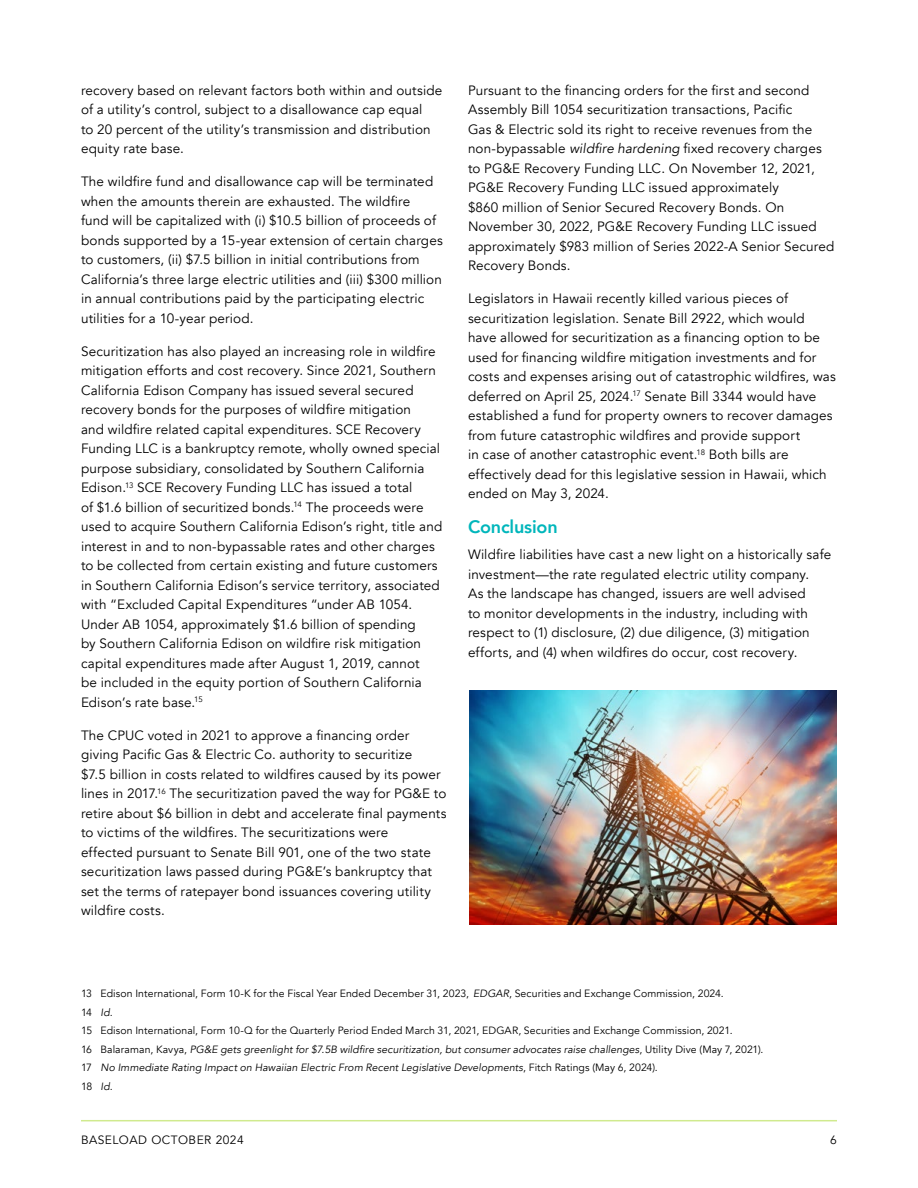
<style>
.page{position:relative;width:918px;height:1188px;background:#fff}
.page>*{position:absolute;margin:0;border:0;box-sizing:border-box;transform-origin:0 0}
._02__Head_Level_One{font:800 18px "Avenir";letter-spacing:-.01em;color:#00b6bb}
._03__Body{font:13.5px/19.5px "Avenir";letter-spacing:.01em;color:#000}
.t1{font:12px "Avenir";letter-spacing:.04em;color:#000}
._10__Footnote{font:italic 10.5px "Avenir";letter-spacing:.01em;color:#000}
._10__Footnote-2{font:10.5px "Avenir";letter-spacing:.01em;color:#000}
.s1{font-style:italic}
.s2{font-style:normal}
</style>
<div class="page">
<hr style="left:81px;top:1120px;width:756px;height:1px;background:#d0ea8e">
<img style="left:469px;top:690px;width:368px;height:234px">
<p class="_03__Body" style="left:81px;top:80px;width:363px">recovery based on relevant factors both within and outside of a utility’s control, subject to a disallowance cap equal<br>to 20 percent of the utility’s transmission and distribution equity rate base.</p>
<p class="_03__Body" style="left:81px;top:172px;width:363px">The wildfire fund and disallowance cap will be terminated when the amounts therein are exhausted. The wildfire<br>fund will be capitalized with (i) $10.5 billion of proceeds of bonds supported by a 15-year extension of certain charges to customers, (ii) $7.5 billion in initial contributions from California’s three large electric utilities and (iii) $300 million in annual contributions paid by the participating electric utilities for a 10-year period.</p>
<p class="_03__Body" style="left:81px;top:341px;width:363px">Securitization has also played an increasing role in wildfire mitigation efforts and cost recovery. Since 2021, Southern California Edison Company has issued several secured recovery bonds for the purposes of wildfire mitigation<br>and wildfire related capital expenditures. SCE Recovery Funding LLC is a bankruptcy remote, wholly owned special purpose subsidiary, consolidated by Southern California Edison.<sup>13</sup> SCE Recovery Funding LLC has issued a total<br>of $1.6 billion of securitized bonds.<sup>14</sup> The proceeds were used to acquire Southern California Edison’s right, title and interest in and to non-bypassable rates and other charges to be collected from certain existing and future customers in Southern California Edison’s service territory, associated with “Excluded Capital Expenditures “under AB 1054.<br>Under AB 1054, approximately $1.6 billion of spending<br>by Southern California Edison on wildfire risk mitigation capital expenditures made after August 1, 2019, cannot<br>be included in the equity portion of Southern California Edison’s rate base.<sup>15</sup></p>
<p class="_03__Body" style="left:81px;top:725px;width:367px">The CPUC voted in 2021 to approve a financing order giving Pacific Gas &amp; Electric Co. authority to securitize<br>$7.5 billion in costs related to wildfires caused by its power lines in 2017.<sup>16</sup> The securitization paved the way for PG&amp;E to retire about $6 billion in debt and accelerate final payments to victims of the wildfires. The securitizations were<br>effected pursuant to Senate Bill 901, one of the two state securitization laws passed during PG&amp;E’s bankruptcy that set the terms of ratepayer bond issuances covering utility wildfire costs.</p>
<p class="_03__Body" style="left:468px;top:80px;width:368px">Pursuant to the financing orders for the first and second Assembly Bill 1054 securitization transactions, Pacific<br>Gas &amp; Electric sold its right to receive revenues from the non-bypassable <span class="s1">wildfire hardening</span> fixed recovery charges to PG&amp;E Recovery Funding LLC. On November 12, 2021, PG&amp;E Recovery Funding LLC issued approximately<br>$860 million of Senior Secured Recovery Bonds. On November 30, 2022, PG&amp;E Recovery Funding LLC issued approximately $983 million of Series 2022-A Senior Secured Recovery Bonds.</p>
<p class="_03__Body" style="left:468px;top:289px;width:369px">Legislators in Hawaii recently killed various pieces of securitization legislation. Senate Bill 2922, which would have allowed for securitization as a financing option to be used for financing wildfire mitigation investments and for costs and expenses arising out of catastrophic wildfires, was deferred on April 25, 2024.<sup>17</sup> Senate Bill 3344 would have established a fund for property owners to recover damages from future catastrophic wildfires and provide support<br>in case of another catastrophic event.<sup>18</sup> Both bills are effectively dead for this legislative session in Hawaii, which ended on May 3, 2024.</p>
<p class="_02__Head_Level_One" style="left:468px;top:513px;width:91px">Conclusion</p>
<p class="_03__Body" style="left:468px;top:545px;width:365px">Wildfire liabilities have cast a new light on a historically safe investment—the rate regulated electric utility company.<br>As the landscape has changed, issuers are well advised<br>to monitor developments in the industry, including with respect to (1) disclosure, (2) due diligence, (3) mitigation efforts, and (4) when wildfires do occur, cost recovery.</p>
<p class="_10__Footnote-2" style="left:81px;top:987px;width:644px">13 Edison International, Form 10-K for the Fiscal Year Ended December 31, 2023, <span class="s1">EDGAR</span>, Securities and Exchange Commission, 2024.</p>
<p class="_10__Footnote" style="left:81px;top:1006px;width:33px"><span class="s2">14</span> Id.</p>
<p class="_10__Footnote-2" style="left:81px;top:1024px;width:653px">15 Edison International, Form 10-Q for the Quarterly Period Ended March 31, 2021, EDGAR, Securities and Exchange Commission, 2021.</p>
<p class="_10__Footnote" style="left:81px;top:1043px;width:684px"><span class="s2">16 Balaraman, Kavya,</span> PG&amp;E gets greenlight for $7.5B wildfire securitization, but consumer advocates raise challenges<span class="s2">, Utility Dive (May 7, 2021).</span></p>
<p class="_10__Footnote" style="left:81px;top:1061px;width:578px"><span class="s2">17</span> No Immediate Rating Impact on Hawaiian Electric From Recent Legislative Developments<span class="s2">, Fitch Ratings (May 6, 2024).</span></p>
<p class="_10__Footnote" style="left:81px;top:1080px;width:33px"><span class="s2">18</span> Id.</p>
<p class="t1" style="left:81px;top:1133px;width:164px">BASELOAD OCTOBER 2024</p>
<p class="t1" style="left:830px;top:1133px;width:8px">6</p>
</div>
